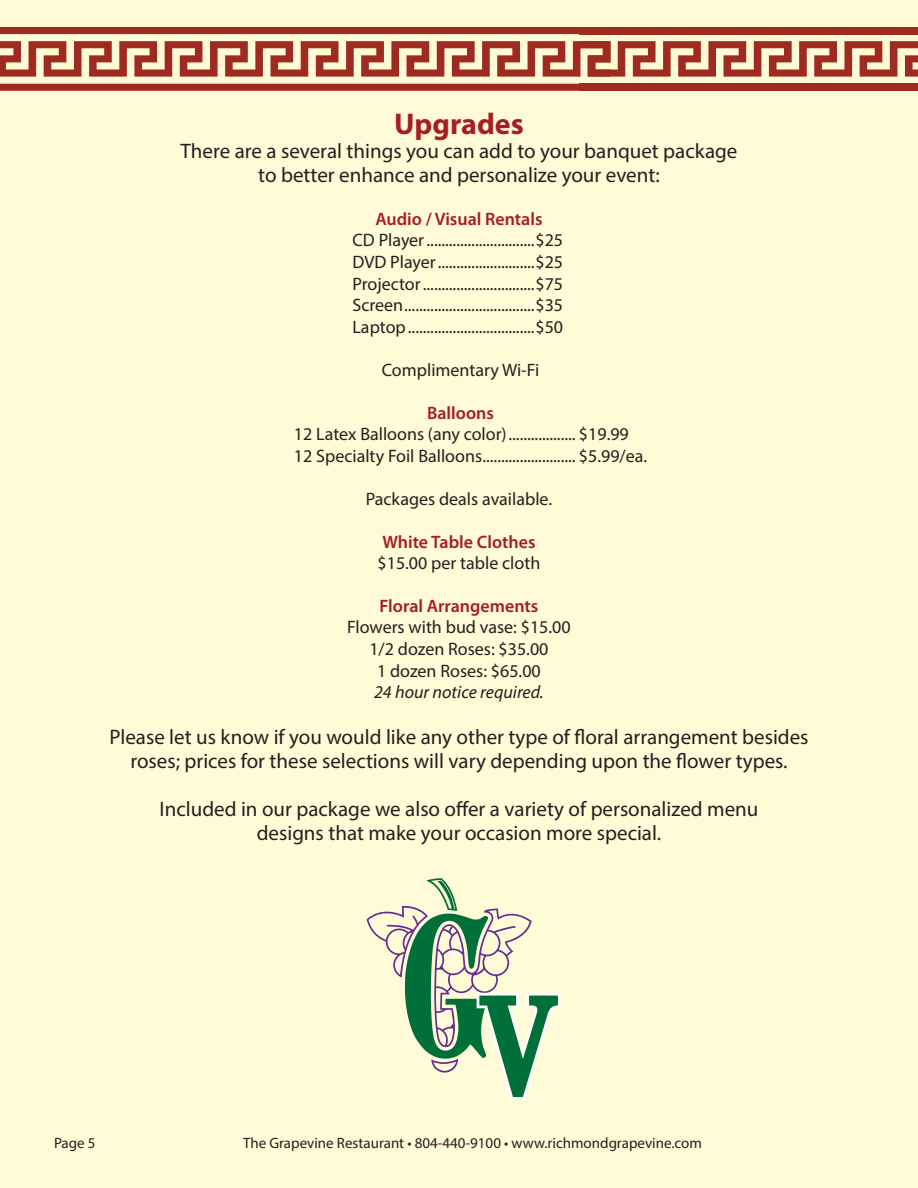
<style>
.page{position:relative;width:918px;height:1188px;background:#fffbd6}
.page>*{position:absolute;margin:0;border:0;box-sizing:border-box;transform-origin:0 0}
.t1{font:700 30px "Myriad Pro";color:#a61d22}
.t2{font:21px/24px "Myriad Pro";color:#231f20;text-align:center}
.t3{font:18px/21.6px "Myriad Pro";color:#231f20;text-align:justify}
.t4{font:600 18px "Myriad Pro";color:#a61d22}
.t5{font:italic 18px "Myriad Pro";color:#231f20}
.t6{font:15px "Myriad Pro";color:#231f20}
</style>
<div class="page">
<div style="left:0;top:27px;width:579px;height:7px;background:#9e2a20"></div>
<svg style="left:0;top:84px;width:579px;height:7px;background:#a13025"></svg>
<div style="left:579px;top:27px;width:339px;height:7px;background:#9e2a20"></div>
<div style="left:579px;top:84px;width:339px;height:7px;background:#9e2a20"></div>
<svg style="left:0;top:41px;width:918px;height:36px"></svg>
<svg style="left:367px;top:878px;width:194px;height:222px"></svg>
<h1 class="t1" style="left:394px;top:105px;width:131px">Upgrades</h1>
<p class="t2" style="left:181px;top:139px;width:558px">There are a several things you can add to your banquet package to better enhance and personalize your event:</p>
<p class="t4" style="left:375px;top:207px;width:169px">Audio / Visual Rentals</p>
<p class="t3" style="left:352px;top:229px;width:212px">CD Player.............................$25<br>DVD Player..........................$25<br>Projector..............................$75<br>Screen...................................$35<br>Laptop..................................$50</p>
<p class="t3" style="left:382px;top:359px;width:159px">Complimentary Wi-Fi</p>
<p class="t4" style="left:427px;top:401px;width:68px">Balloons</p>
<p class="t3" style="left:294px;top:423px;width:355px">12 Latex Balloons (any color).................. $19.99<br>12 Specialty Foil Balloons......................... $5.99/ea.</p>
<p class="t3" style="left:366px;top:488px;width:188px">Packages deals available.</p>
<p class="t4" style="left:382px;top:530px;width:155px">White Table Clothes</p>
<p class="t3" style="left:378px;top:552px;width:164px">$15.00 per table cloth</p>
<p class="t4" style="left:379px;top:594px;width:161px">Floral Arrangements</p>
<p class="t3" style="left:347px;top:616px;width:225px;text-align:center">Flowers with bud vase: $15.00<br>1/2 dozen Roses: $35.00<br>1 dozen Roses: $65.00</p>
<p class="t5" style="left:374px;top:681px;width:171px">24 hour notice required.</p>
<p class="t2" style="left:109px;top:724px;width:701px">Please let us know if you would like any other type of floral arrangement besides roses; prices for these selections will vary depending upon the flower types.</p>
<p class="t2" style="left:160px;top:796px;width:600px">Included in our package we also offer a variety of personalized menu designs that make your occasion more special.</p>
<p class="t6" style="left:54px;top:1133px;width:43px">Page 5</p>
<p class="t6" style="left:243px;top:1133px;width:460px">The Grapevine Restaurant • 804-440-9100 • www.richmondgrapevine.com</p>
</div>
